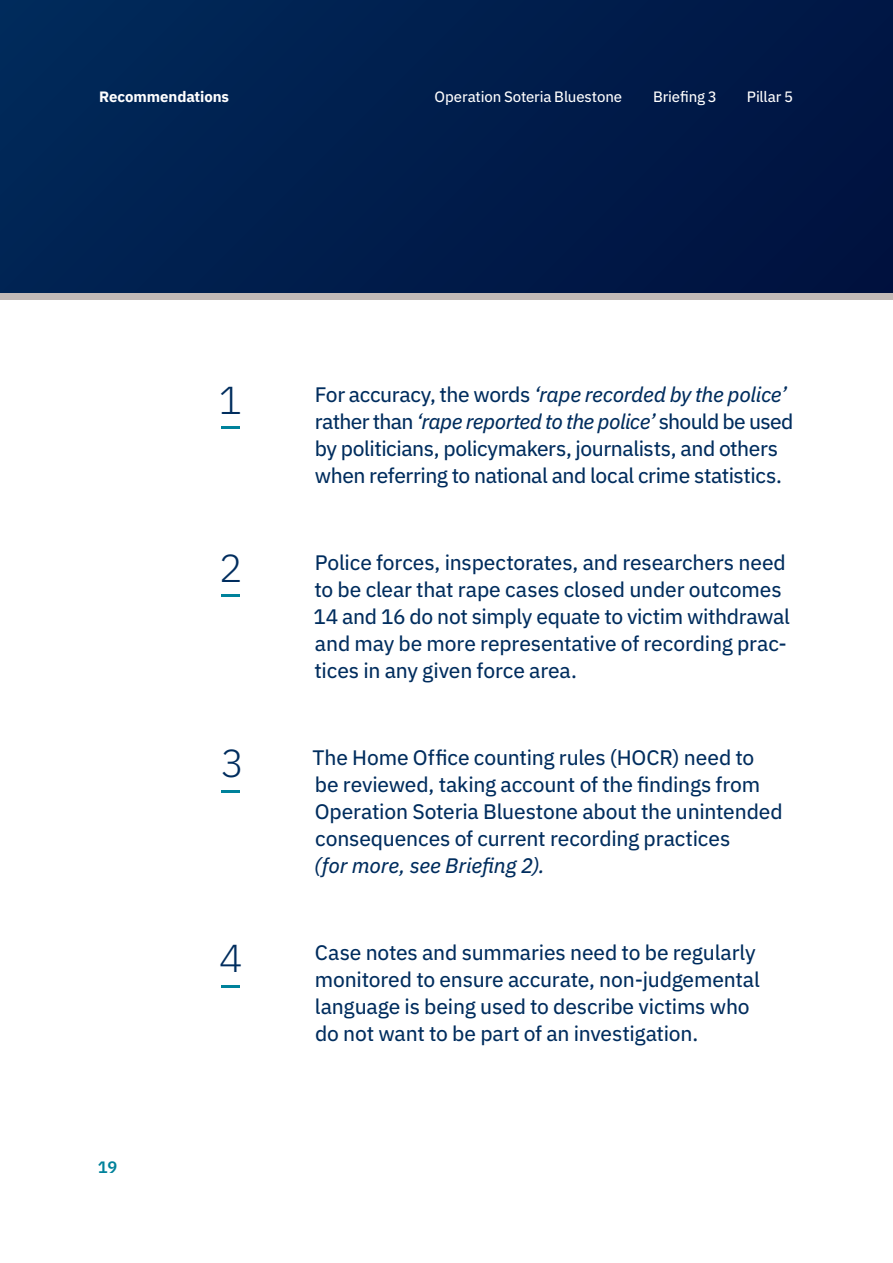
<style>
.page{position:relative;width:893px;height:1263px;background:#001d4c}
.page>*{position:absolute;margin:0;border:0;box-sizing:border-box;transform-origin:0 0}
.p_30{font:300 39px "IBM Plex Mono";color:#002d5e}
.p_14{font:21px/27px "IBM Plex Sans Text";letter-spacing:-.01em;color:#002d5e}
.t1{font:600 16.5px "IBM Plex Sans";color:#00829b}
.t2{font:15px "IBM Plex Sans Text";letter-spacing:-.01em;color:#fff}
.p_10_text{font:700 15px "IBM Plex Sans";letter-spacing:-.005em;color:#fff}
.s1{font-style:italic}
</style>
<div class="page">
<div style="left:0;top:294px;width:893px;height:969px;background:#fff"></div>
<div style="left:0;top:294px;width:893px;height:6px;background:#c2bab7"></div>
<svg style="left:222px;top:427px;width:18px;height:2px"></svg>
<svg style="left:222px;top:595px;width:18px;height:2px"></svg>
<svg style="left:222px;top:790px;width:18px;height:2px"></svg>
<svg style="left:222px;top:985px;width:18px;height:2px"></svg>
<p class="p_10_text" style="left:99px;top:85px;width:131px">Recommendations</p>
<p class="t2" style="left:435px;top:85px;width:189px">Operation Soteria Bluestone</p>
<p class="t2" style="left:653px;top:85px;width:65px">Briefing 3</p>
<p class="t2" style="left:747px;top:85px;width:48px">Pillar 5</p>
<p class="t1" style="left:98px;top:1154px;width:21px">19</p>
<p class="p_30" style="left:218px;top:371px;width:25px">1</p>
<p class="p_14" style="left:315px;top:379px;width:480px">For accuracy, the words <span class="s1">‘rape recorded by the police’ </span>rather than <span class="s1">‘rape reported to the police’</span> should be used by politicians, policymakers, journalists, and others when referring to national and local crime statistics.</p>
<p class="p_30" style="left:219px;top:539px;width:25px">2</p>
<p class="p_14" style="left:313px;top:547px;width:478px">Police forces, inspectorates, and researchers need to be clear that rape cases closed under outcomes 14 and 16 do not simply equate to victim withdrawal and may be more representative of recording prac&shy;tices in any given force area.</p>
<p class="p_30" style="left:220px;top:734px;width:25px">3</p>
<p class="p_14" style="left:312px;top:742px;width:472px">The Home Office counting rules (HOCR) need to be reviewed, taking account of the findings from Operation Soteria Bluestone about the unintended consequences of current recording practices<br><span class="s1">(for more, see Briefing 2).</span></p>
<p class="p_30" style="left:219px;top:929px;width:25px">4</p>
<p class="p_14" style="left:315px;top:937px;width:447px">Case notes and summaries need to be regularly monitored to ensure accurate, non-judgemental language is being used to describe victims who do not want to be part of an investigation.</p>
</div>
